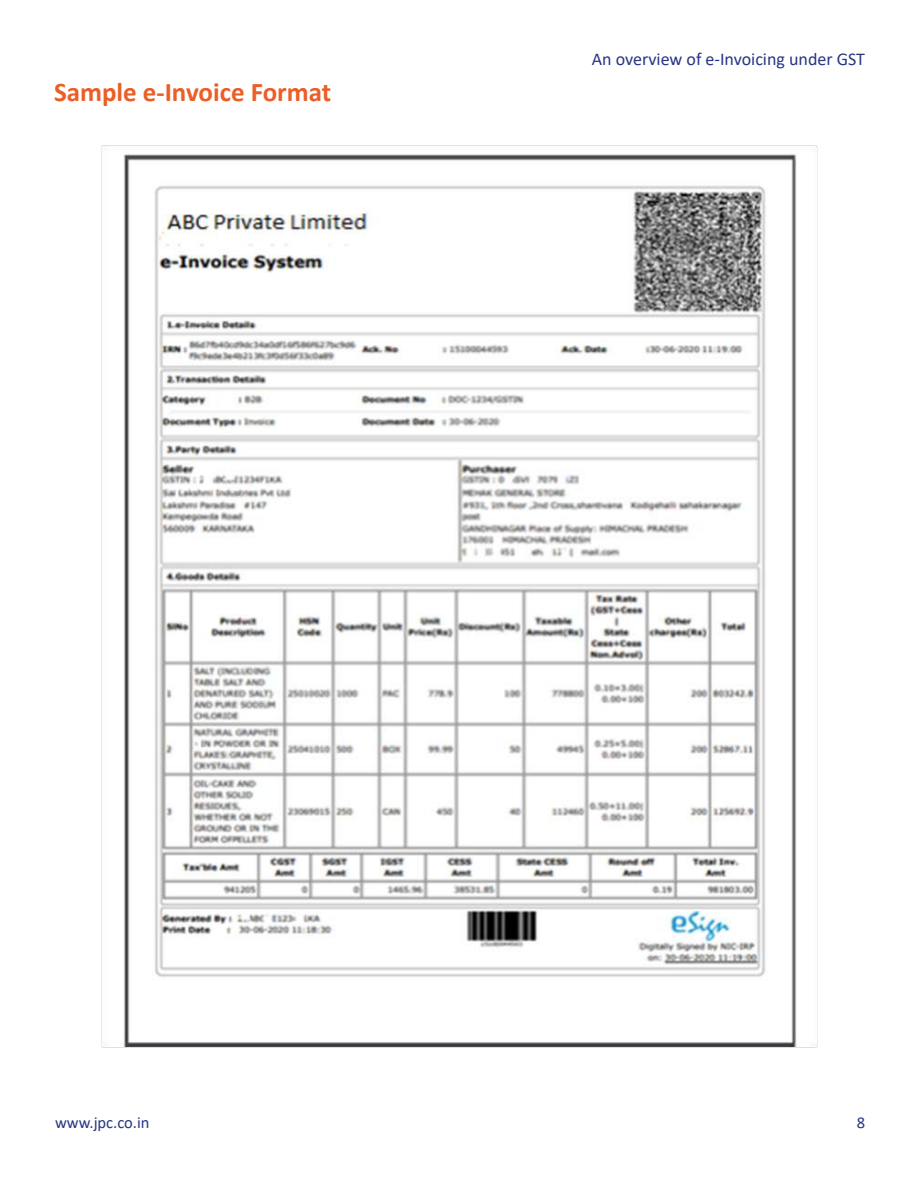
<style>
.page{position:relative;width:918px;height:1188px;background:#fff}
.page>*{position:absolute;margin:0;border:0;box-sizing:border-box;transform-origin:0 0}
.t1{font:700 27px "Calibri";color:#eb5e27}
.t2{font:18px "Calibri";color:#283583}
.t3{font:16.5px "Calibri";color:#283583}
</style>
<div class="page">
<img style="left:101px;top:146px;width:717px;height:901px">
<h1 class="t1" style="left:54px;top:73px;width:279px">Sample e-Invoice Format</h1>
<p class="t2" style="left:592px;top:47px;width:275px">An overview of e-Invoicing under GST</p>
<p class="t3" style="left:55px;top:1111px;width:96px">www.jpc.co.in</p>
<p class="t3" style="left:857px;top:1111px;width:10px">8</p>
</div>
